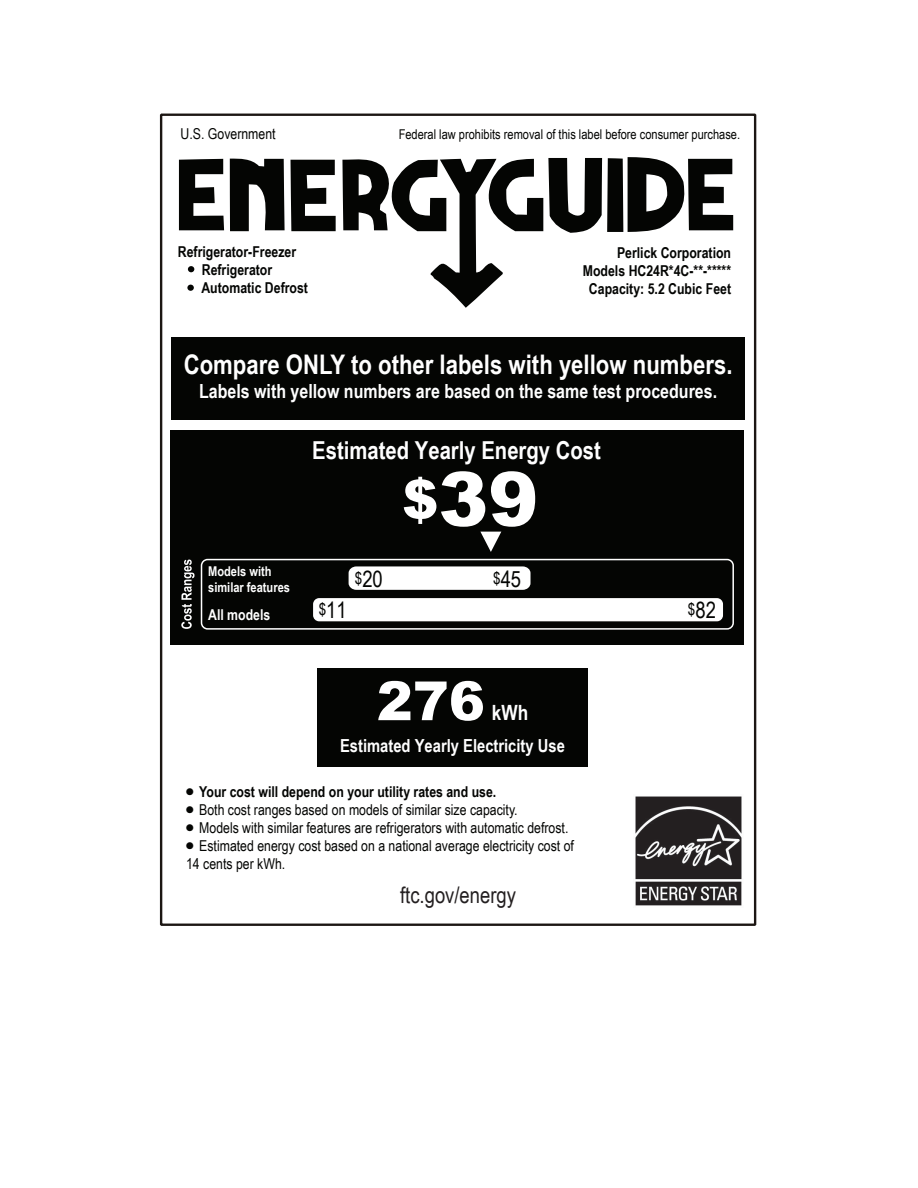
<style>
.page{position:relative;width:918px;height:1188px;background:#fff}
.page>*{position:absolute;margin:0;border:0;box-sizing:border-box;transform-origin:0 0}
.t1{font:900 75px "Arial";color:#fff}
.t2{font:900 54px "Arial";color:#fff}
.t3{font:700 27px "Arial Narrow";color:#fff}
.t4{font:700 24.75px "Arial Narrow";color:#fff}
.t5{font:22.5px "Arial Narrow";color:#231f20}
.t6{font:22.5px "Arial Narrow";color:#040503}
.t7{font:700 21px "Arial Narrow";color:#fff}
.t8{font:700 19.5px "Arial Narrow";color:#fff}
.t9{font:700 18px "Arial Narrow";color:#fff}
.t10{font:15px/18px "Arial Narrow";color:#040503}
.t11{font:700 15px/18px "Arial Narrow";color:#040503}
.t12{font:700 15px "Arial Narrow";color:#fff}
.t13{font:13.5px "Arial Narrow";color:#040503}
.t14{font:700 13.5px/16.2px "Arial Narrow";color:#fff}
.s1{font-size:54px}
.s2{font-size:16.5px}
</style>
<div class="page">
<img style="left:635px;top:796px;width:107px;height:110px">
<div style="left:317px;top:668px;width:270px;height:99px;background:#040503"></div>
<div style="left:170px;top:430px;width:574px;height:215px;background:#040503"></div>
<svg style="left:181px;top:560px;width:14px;height:69px"></svg>
<div style="left:171px;top:337px;width:574px;height:83px;background:#040503"></div>
<div style="left:187px;top:285px;width:7px;height:6px;background:#040503;border-radius:50%"></div>
<svg style="left:188px;top:266px;width:6px;height:6px"></svg>
<svg style="left:230px;top:158px;width:55px;height:73px"></svg>
<svg style="left:291px;top:160px;width:45px;height:71px"></svg>
<svg style="left:179px;top:159px;width:45px;height:71px"></svg>
<svg style="left:342px;top:157px;width:391px;height:151px"></svg>
<div style="left:201px;top:559px;width:533px;height:71px;border:2px solid #fff;border-radius:6px"></div>
<div style="left:313px;top:598px;width:410px;height:23px;background:#fff;border-radius:6px"></div>
<svg style="left:349px;top:566px;width:182px;height:24px;background:#f5f5f5"></svg>
<svg style="left:480px;top:532px;width:21px;height:20px"></svg>
<p class="t10" style="left:181px;top:124px;width:97px">U.S. Government</p>
<p class="t13" style="left:399px;top:124px;width:343px">Federal law prohibits removal of this label before consumer purchase.</p>
<p class="t11" style="left:201px;top:242px;width:108px;text-indent:-23px">Refrigerator-Freezer<br>Refrigerator<br>Automatic Defrost</p>
<p class="t11" style="left:583px;top:243px;width:150px;text-align:right">Perlick Corporation<br>Models HC24R*4C-**-*****<br>Capacity: 5.2 Cubic Feet</p>
<h3 class="t3" style="left:184px;top:344px;width:550px">Compare ONLY to other labels with yellow numbers.</h3>
<h3 class="t8" style="left:199px;top:376px;width:520px">Labels with yellow numbers are based on the same test procedures.</h3>
<h3 class="t4" style="left:312px;top:431px;width:290px">Estimated Yearly Energy Cost</h3>
<p class="t14" style="left:208px;top:562px;width:83px">Models with similar features</p>
<p class="t12" style="left:208px;top:603px;width:64px">All models</p>
<h1 class="t1" style="left:402px;top:445px;width:138px"><span class="s1">$</span>39</h1>
<h3 class="t6" style="left:355px;top:562px;width:30px"><span class="s2">$</span>20</h3>
<h3 class="t6" style="left:493px;top:562px;width:30px"><span class="s2">$</span>45</h3>
<h3 class="t6" style="left:319px;top:594px;width:30px"><span class="s2">$</span>11</h3>
<h3 class="t6" style="left:688px;top:594px;width:30px"><span class="s2">$</span>82</h3>
<h2 class="t2" style="left:377px;top:662px;width:110px">276</h2>
<h3 class="t7" style="left:492px;top:697px;width:38px">kWh</h3>
<p class="t9" style="left:340px;top:732px;width:226px">Estimated Yearly Electricity Use</p>
<p class="t11" style="left:186px;top:782px;width:312px">● Your cost will depend on your utility rates and use.</p>
<p class="t10" style="left:186px;top:800px;width:333px">● Both cost ranges based on models of similar size capacity.</p>
<p class="t10" style="left:186px;top:818px;width:384px">● Models with similar features are refrigerators with automatic defrost.</p>
<p class="t10" style="left:186px;top:836px;width:389px">● Estimated energy cost based on a national average electricity cost of<br>14 cents per kWh.</p>
<h3 class="t5" style="left:400px;top:879px;width:117px">ftc.gov/energy</h3>
</div>
